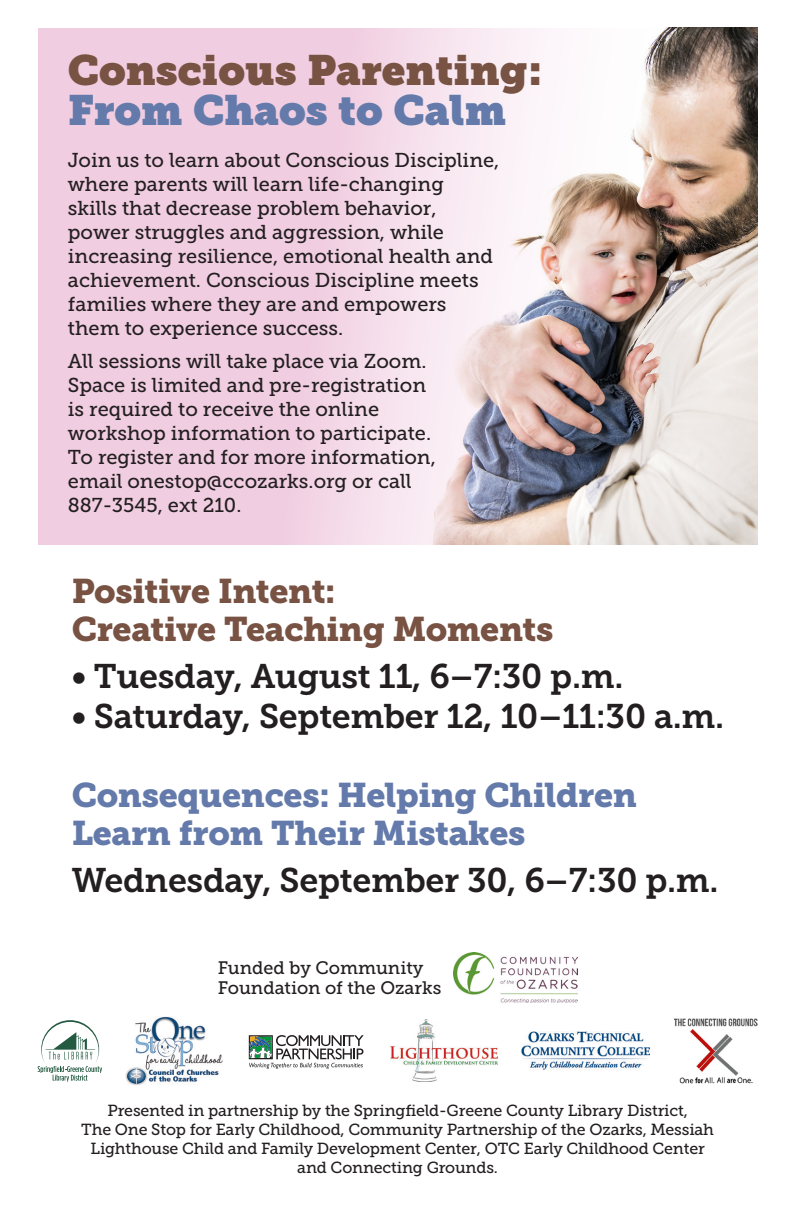
<style>
.page{position:relative;width:792px;height:1224px;background:#fff}
.page>*{position:absolute;margin:0;border:0;box-sizing:border-box;transform-origin:0 0}
.t1{font:42px/40px "Museo Slab";color:#785242}
.t2{font:34px "Museo Slab 700";letter-spacing:-.01em;color:#231f20}
.t3{font:34px/38px "Museo Slab 900";letter-spacing:-.01em;color:#637aaa}
.t4{font:34px/38px "Museo Slab 900";letter-spacing:-.01em;color:#785242}
.t5{font:20px/24px "Museo Slab 500";color:#231f20}
.t6{font:18px/20px "Museo Slab 500";color:#231f20}
.t7{font:16px/19.2px "Museo Slab 500";letter-spacing:-.01em;color:#231f20;text-align:center}
.s1{color:#637aaa}
</style>
<div class="page">
<div style="left:38px;top:28px;width:720px;height:517px;background:#f1cde1"></div>
<img style="left:454px;top:953px;width:124px;height:49px">
<img style="left:391px;top:1020px;width:107px;height:62px">
<svg style="left:249px;top:1035px;width:115px;height:34px"></svg>
<svg style="left:38px;top:1020px;width:64px;height:62px"></svg>
<img style="left:521px;top:1032px;width:129px;height:38px">
<img style="left:126px;top:1016px;width:97px;height:69px">
<img style="left:674px;top:1018px;width:84px;height:65px">
<img style="left:320px;top:28px;width:438px;height:517px">
<p class="t1" style="left:68px;top:51px;width:477px">Conscious Parenting:<br><span class="s1">From Chaos to Calm</span></p>
<p class="t5" style="left:68px;top:148px;width:433px">Join us to learn about Conscious Discipline, where parents will learn life-changing<br>skills that decrease problem behavior, power struggles and aggression, while increasing resilience, emotional health and achievement. Conscious Discipline meets families where they are and empowers them to experience success.</p>
<p class="t5" style="left:68px;top:349px;width:370px">All sessions will take place via Zoom.<br>Space is limited and pre-registration is required to receive the online workshop information to participate.<br>To register and for more information, email onestop@ccozarks.org or call 887-3545, ext 210.</p>
<p class="t4" style="left:72px;top:572px;width:483px">Positive Intent:<br>Creative Teaching Moments</p>
<p class="t2" style="left:72px;top:656px;width:553px">• Tuesday, August 11, 6–7:30 p.m.</p>
<p class="t2" style="left:72px;top:697px;width:654px">• Saturday, September 12, 10–11:30 a.m.</p>
<p class="t3" style="left:72px;top:777px;width:567px">Consequences: Helping Children<br>Learn from Their Mistakes</p>
<p class="t2" style="left:72px;top:861px;width:648px">Wednesday, September 30, 6–7:30 p.m.</p>
<p class="t6" style="left:218px;top:958px;width:225px">Funded by Community<br>Foundation of the Ozarks</p>
<p class="t7" style="left:81px;top:1101px;width:634px">Presented in partnership by the Springfield-Greene County Library District,<br>The One Stop for Early Childhood, Community Partnership of the Ozarks, Messiah Lighthouse Child and Family Development Center, OTC Early Childhood Center and Connecting Grounds.</p>
</div>
